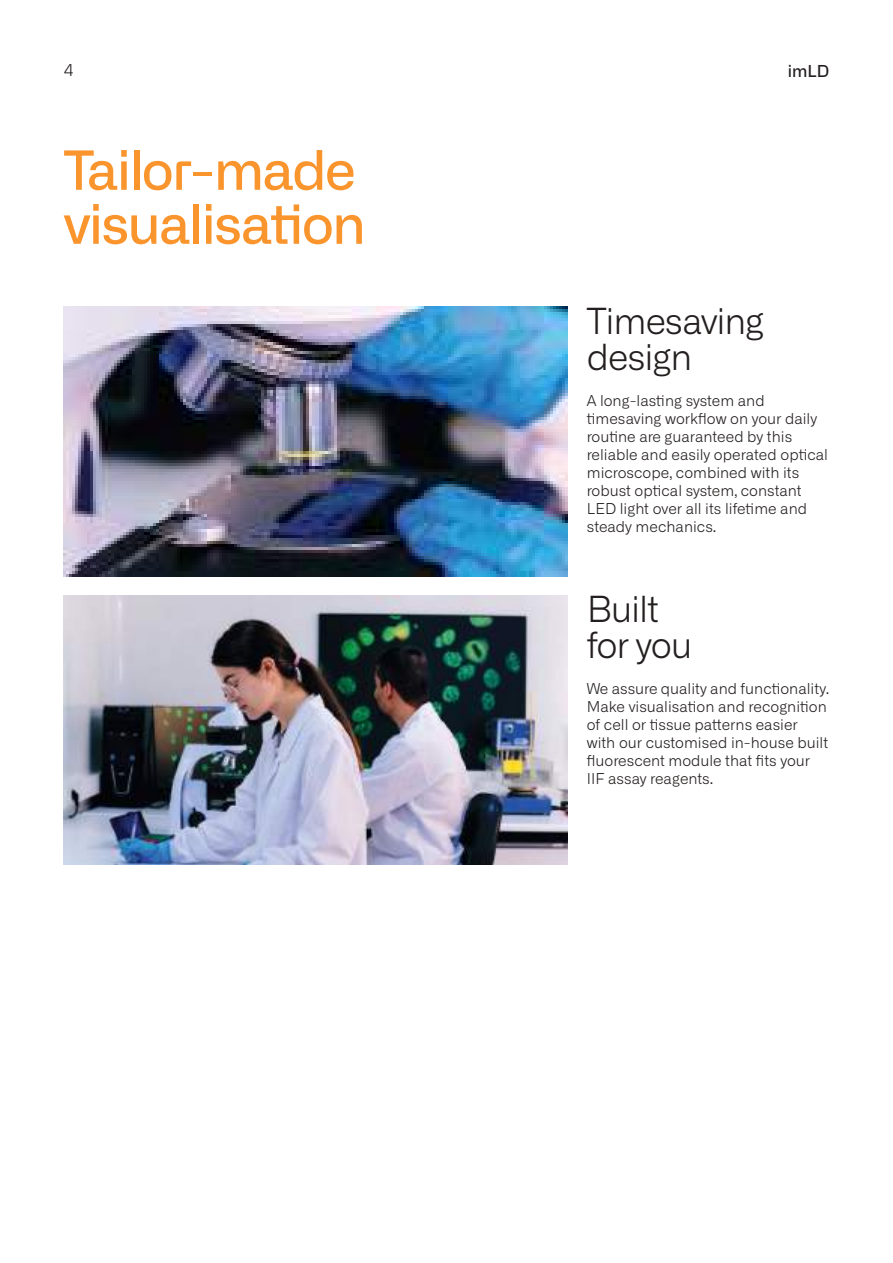
<style>
.page{position:relative;width:893px;height:1263px;background:#fff}
.page>*{position:absolute;margin:0;border:0;box-sizing:border-box;transform-origin:0 0}
.t1{font:500 54px/54px "Alliance No.2";letter-spacing:-.03em;color:#fa952e}
.t2{font:300 36px/36px "Alliance No.1";letter-spacing:-.03em;color:#241f1f}
.t3{font:500 16.5px "Alliance No.2";color:#241f1f}
.t4{font:300 16.5px "Alliance No.2";color:#241f1f}
.t5{font:300 15px/18px "Alliance No.1";color:#241f1f}
</style>
<div class="page">
<img style="left:64px;top:595px;width:504px;height:270px">
<img style="left:64px;top:307px;width:504px;height:269px">
<p class="t4" style="left:64px;top:60px;width:11px">4</p>
<p class="t3" style="left:788px;top:61px;width:43px">imLD</p>
<h1 class="t1" style="left:64px;top:143px;width:304px">Tailor-made visualisation</h1>
<h2 class="t2" style="left:587px;top:303px;width:179px">Timesaving design</h2>
<p class="t5" style="left:587px;top:391px;width:243px">A long-lasting system and timesaving workflow on your daily routine are guaranteed by this reliable and easily operated optical microscope, combined with its robust optical system, constant<br>LED light over all its lifetime and steady mechanics.</p>
<h2 class="t2" style="left:587px;top:591px;width:107px">Built for you</h2>
<p class="t5" style="left:587px;top:679px;width:244px">We assure quality and functionality.<br>Make visualisation and recognition of cell or tissue patterns easier with our customised in-house built fluorescent module that fits your<br>IIF assay reagents.</p>
</div>
